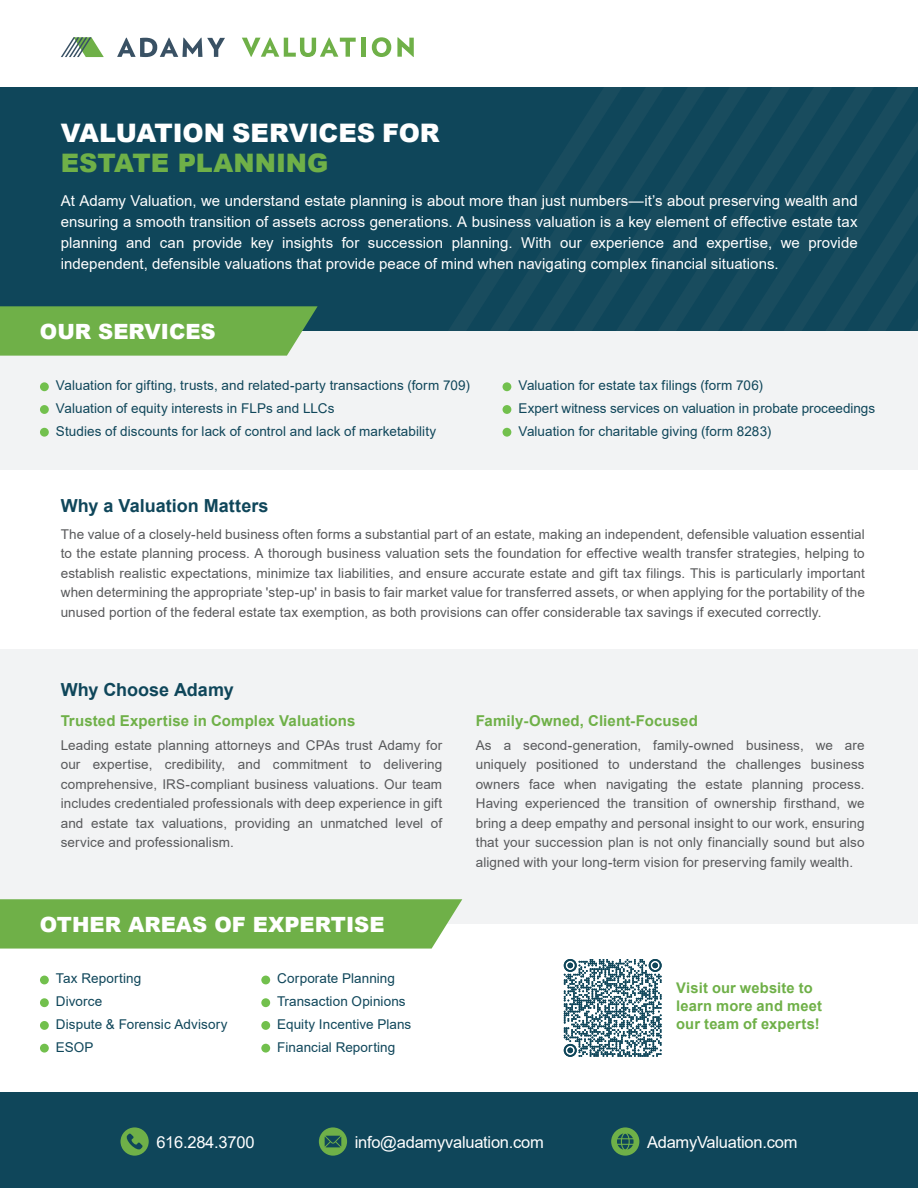
<style>
.page{position:relative;width:918px;height:1188px;background:#fff}
.page>*{position:absolute;margin:0;border:0;box-sizing:border-box;transform-origin:0 0}
.t1{font:900 25.5px "Arial";letter-spacing:-.005em;color:#fff}
.t2{font:900 25.5px "Arial";color:#6fb048}
.t3{font:900 21px "Arial";color:#fff}
.t4{font:700 18px "Arial";color:#0f465a}
.t5{font:16.5px "Arial";letter-spacing:-.015em;color:#fff}
.t6{font:15px/21px "Arial";color:#fff;text-align:justify}
.t7{font:700 15px "Arial";letter-spacing:.01em;color:#6fb048}
.t8{font:700 14.7px/18.5px "Arial";letter-spacing:.01em;color:#6fb048}
.t9{font:13.5px/19.5px "Arial";letter-spacing:.005em;color:#58595b;text-align:justify}
.t10{font:13.5px/22.8px "Arial";letter-spacing:.005em;color:#0f465a}
</style>
<div class="page">
<svg style="left:61px;top:37px;width:43px;height:20px"></svg>
<svg style="left:117px;top:38px;width:108px;height:19px"></svg>
<svg style="left:242px;top:37px;width:114px;height:20px"></svg>
<div style="left:361px;top:38px;width:5px;height:19px;background:#6fb048"></div>
<svg style="left:372px;top:37px;width:19px;height:20px"></svg>
<svg style="left:397px;top:37px;width:17px;height:20px"></svg>
<div style="left:0;top:331px;width:918px;height:139px;background:#f2f3f4"></div>
<div style="left:0;top:649px;width:918px;height:275px;background:#f2f3f4"></div>
<svg style="left:0;top:87px;width:918px;height:269px;background:#255863"></svg>
<div style="left:40px;top:382px;width:9px;height:9px;background:#72c04d;border-radius:50%"></div>
<div style="left:40px;top:405px;width:9px;height:9px;background:#72c04d;border-radius:50%"></div>
<svg style="left:0;top:899px;width:462px;height:50px;background:#75b350"></svg>
<div style="left:40px;top:976px;width:9px;height:8px;background:#72c04d;border-radius:50%"></div>
<div style="left:40px;top:998px;width:9px;height:9px;background:#72c04d;border-radius:50%"></div>
<div style="left:40px;top:1021px;width:9px;height:9px;background:#72c04d;border-radius:50%"></div>
<div style="left:40px;top:1044px;width:9px;height:9px;background:#72c04d;border-radius:50%"></div>
<div style="left:261px;top:976px;width:9px;height:8px;background:#72c04d;border-radius:50%"></div>
<div style="left:261px;top:998px;width:9px;height:9px;background:#72c04d;border-radius:50%"></div>
<div style="left:261px;top:1021px;width:9px;height:9px;background:#72c04d;border-radius:50%"></div>
<div style="left:261px;top:1044px;width:9px;height:9px;background:#72c04d;border-radius:50%"></div>
<div style="left:40px;top:428px;width:9px;height:9px;background:#72c04d;border-radius:50%"></div>
<div style="left:503px;top:382px;width:8px;height:9px;background:#72c04d;border-radius:50%"></div>
<div style="left:503px;top:405px;width:8px;height:9px;background:#72c04d;border-radius:50%"></div>
<div style="left:503px;top:428px;width:8px;height:9px;background:#72c04d;border-radius:50%"></div>
<div style="left:0;top:1092px;width:918px;height:96px;background:#0f465a"></div>
<div style="left:121px;top:1127px;width:28px;height:29px;background:#6fb048;border-radius:50%"></div>
<svg style="left:126px;top:1133px;width:17px;height:17px"></svg>
<svg style="left:319px;top:1127px;width:28px;height:29px"></svg>
<svg style="left:325px;top:1136px;width:16px;height:11px"></svg>
<div style="left:611px;top:1127px;width:28px;height:29px;background:#6fb048;border-radius:50%"></div>
<svg style="left:617px;top:1133px;width:17px;height:17px"></svg>
<svg style="left:564px;top:959px;width:98px;height:98px"></svg>
<h1 class="t1" style="left:61px;top:114px;width:380px">VALUATION SERVICES FOR</h1>
<h1 class="t2" style="left:61px;top:145px;width:269px">ESTATE PLANNING</h1>
<p class="t6" style="left:61px;top:190px;width:798px">At Adamy Valuation, we understand estate planning is about more than just numbers—it’s about preserving wealth and ensuring a smooth transition of assets across generations. A business valuation is a key element of effective estate tax planning and can provide key insights for succession planning. With our experience and expertise, we provide independent, defensible valuations that provide peace of mind when navigating complex financial situations.</p>
<h2 class="t3" style="left:40px;top:317px;width:177px">OUR SERVICES</h2>
<p class="t10" style="left:56px;top:374px;width:415px">Valuation for gifting, trusts, and related-party transactions (form 709)<br>Valuation of equity interests in FLPs and LLCs</p>
<p class="t10" style="left:56px;top:420px;width:382px">Studies of discounts for lack of control and lack of marketability</p>
<p class="t10" style="left:518px;top:374px;width:358px">Valuation for estate tax filings (form 706)<br>Expert witness services on valuation in probate proceedings<br>Valuation for charitable giving (form 8283)</p>
<h3 class="t4" style="left:61px;top:493px;width:209px">Why a Valuation Matters</h3>
<p class="t9" style="left:61px;top:524px;width:806px">The value of a closely-held business often forms a substantial part of an estate, making an independent, defensible valuation essential to the estate planning process. A thorough business valuation sets the foundation for effective wealth transfer strategies, helping to establish realistic expectations, minimize tax liabilities, and ensure accurate estate and gift tax filings. This is particularly important when determining the appropriate 'step-up' in basis to fair market value for transferred assets, or when applying for the portability of the unused portion of the federal estate tax exemption, as both provisions can offer considerable tax savings if executed correctly.</p>
<h3 class="t4" style="left:61px;top:677px;width:175px">Why Choose Adamy</h3>
<p class="t7" style="left:61px;top:710px;width:296px">Trusted Expertise in Complex Valuations</p>
<p class="t9" style="left:61px;top:735px;width:383px">Leading estate planning attorneys and CPAs trust Adamy for our expertise, credibility, and commitment to delivering comprehensive, IRS-compliant business valuations. Our team includes credentialed professionals with deep experience in gift and estate tax valuations, providing an unmatched level of service and professionalism.</p>
<h2 class="t3" style="left:40px;top:910px;width:346px">OTHER AREAS OF EXPERTISE</h2>
<p class="t10" style="left:56px;top:967px;width:173px">Tax Reporting<br>Divorce<br>Dispute &amp; Forensic Advisory<br>ESOP</p>
<p class="t10" style="left:277px;top:967px;width:136px">Corporate Planning<br>Transaction Opinions<br>Equity Incentive Plans<br>Financial Reporting</p>
<p class="t7" style="left:476px;top:710px;width:224px">Family-Owned, Client-Focused</p>
<p class="t9" style="left:476px;top:735px;width:390px">As a second-generation, family-owned business, we are uniquely positioned to understand the challenges business owners face when navigating the estate planning process.<br>Having experienced the transition of ownership firsthand, we bring a deep empathy and personal insight to our work, ensuring that your succession plan is not only financially sound but also aligned with your long-term vision for preserving family wealth.</p>
<p class="t8" style="left:676px;top:979px;width:147px">Visit our website to learn more and meet our team of experts!</p>
<p class="t5" style="left:156px;top:1130px;width:100px">616.284.3700</p>
<p class="t5" style="left:355px;top:1130px;width:191px">info@adamyvaluation.com</p>
<p class="t5" style="left:647px;top:1130px;width:152px">AdamyValuation.com</p>
</div>
